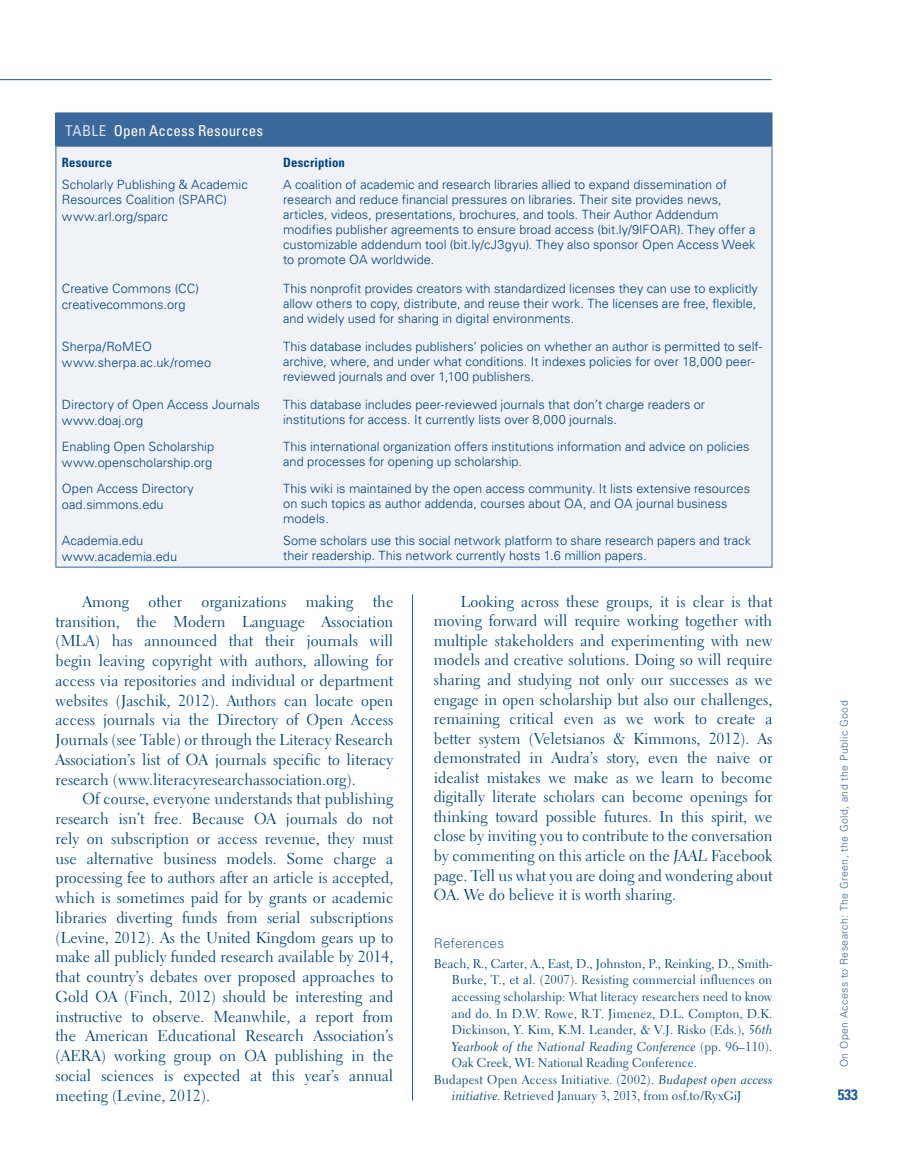
<style>
.page{position:relative;width:904px;height:1176px;background:#fff}
.page>*{position:absolute;margin:0;border:0;box-sizing:border-box;transform-origin:0 0}
.t1{font:15.75px/19.8px "Electra LH";color:#00447b;text-align:justify}
.t2{font:condensed 15px "Univers";letter-spacing:.01em;color:#fff}
.t3{font:700 condensed 15px "Univers";color:#1e5b8f}
.t4{font:300 13.5px "Univers 45";letter-spacing:.015em;color:#3b689a}
.t5{font:300 12.75px/15px "Univers 45";color:#00447b}
.t6{font:12.75px/16.5px "Electra LH";letter-spacing:.01em;color:#00447b;text-align:justify}
.t7{font:12.75px "Electra LH Cursive";letter-spacing:.015em;color:#00447b}
.t8{font:700 condensed 12.75px "Univers";letter-spacing:.015em;color:#00447b}
.t9{font:300 10.5px "Univers 45";letter-spacing:.045em;color:#3b689a}
.s1{color:#dae0ed}
.s2{font-family:"Electra LH Cursive"}
.s3{font-family:"Electra LH"}
</style>
<div class="page">
<hr style="left:1px;top:79px;width:770px;height:1px;background:#1e5b8f">
<hr style="left:412px;top:594px;width:1px;height:506px;background:#1e5b8f">
<div style="left:56px;top:147px;width:715px;height:419px;background:#eff2f7"></div>
<svg style="left:55px;top:145px;width:1px;height:28px"></svg>
<hr style="left:55px;top:173px;width:1px;height:103px;background:#3b689a">
<hr style="left:55px;top:276px;width:1px;height:58px;background:#3b689a">
<hr style="left:55px;top:334px;width:1px;height:59px;background:#3b689a">
<hr style="left:55px;top:393px;width:1px;height:41px;background:#3b689a">
<hr style="left:55px;top:434px;width:1px;height:42px;background:#3b689a">
<hr style="left:55px;top:476px;width:1px;height:52px;background:#3b689a">
<hr style="left:55px;top:528px;width:1px;height:38px;background:#3b689a">
<svg style="left:771px;top:145px;width:1px;height:28px"></svg>
<hr style="left:771px;top:173px;width:1px;height:103px;background:#3b689a">
<hr style="left:771px;top:276px;width:1px;height:58px;background:#3b689a">
<hr style="left:771px;top:334px;width:1px;height:59px;background:#3b689a">
<hr style="left:771px;top:393px;width:1px;height:41px;background:#3b689a">
<hr style="left:771px;top:434px;width:1px;height:42px;background:#3b689a">
<hr style="left:771px;top:476px;width:1px;height:52px;background:#3b689a">
<hr style="left:771px;top:528px;width:1px;height:38px;background:#3b689a">
<hr style="left:55px;top:112px;width:222px;height:1px;background:#3b689a">
<hr style="left:55px;top:113px;width:1px;height:32px;background:#3b689a">
<hr style="left:277px;top:112px;width:495px;height:1px;background:#3b689a">
<hr style="left:771px;top:113px;width:1px;height:32px;background:#3b689a">
<hr style="left:55px;top:566px;width:222px;height:1px;background:#3b689a">
<hr style="left:277px;top:566px;width:495px;height:1px;background:#3b689a">
<div style="left:56px;top:113px;width:715px;height:34px;background:#3b689a"></div>
<p class="t2" style="left:65px;top:125px;width:199px"><span class="s1">TABLE</span> Open Access Resources</p>
<p class="t8" style="left:62px;top:158px;width:52px">Resource</p>
<p class="t8" style="left:283px;top:158px;width:63px">Description</p>
<p class="t5" style="left:62px;top:178px;width:187px">Scholarly Publishing &amp; Academic<br>Resources Coalition (SPARC)</p>
<p class="t5" style="left:62px;top:210px;width:107px">www.arl.org/sparc</p>
<p class="t5" style="left:283px;top:178px;width:473px">A coalition of academic and research libraries allied to expand dissemination of research and reduce financial pressures on libraries. Their site provides news, articles, videos, presentations, brochures, and tools. Their Author Addendum modifies publisher agreements to ensure broad access (bit.ly/9lFOAR). They offer a customizable addendum tool (bit.ly/cJ3gyu). They also sponsor Open Access Week to promote OA worldwide.</p>
<p class="t5" style="left:62px;top:281px;width:139px;line-height:16.5px">Creative Commons (CC) creativecommons.org</p>
<p class="t5" style="left:283px;top:281px;width:476px">This nonprofit provides creators with standardized licenses they can use to explicitly allow others to copy, distribute, and reuse their work. The licenses are free, flexible, and widely used for sharing in digital environments.</p>
<p class="t5" style="left:62px;top:339px;width:151px;line-height:16.5px">Sherpa/RoMEO www.sherpa.ac.uk/romeo</p>
<p class="t5" style="left:283px;top:339px;width:480px">This database includes publishers’ policies on whether an author is permitted to self&shy;archive, where, and under what conditions. It indexes policies for over 18,000 peer&shy;reviewed journals and over 1,100 publishers.</p>
<p class="t5" style="left:62px;top:397px;width:199px;line-height:16.5px">Directory of Open Access Journals www.doaj.org</p>
<p class="t5" style="left:283px;top:398px;width:423px">This database includes peer-reviewed journals that don’t charge readers or institutions for access. It currently lists over 8,000 journals.</p>
<p class="t5" style="left:62px;top:438px;width:154px;line-height:16.5px">Enabling Open Scholarship www.openscholarship.org</p>
<p class="t5" style="left:283px;top:439px;width:467px">This international organization offers institutions information and advice on policies and processes for opening up scholarship.</p>
<p class="t5" style="left:62px;top:480px;width:133px;line-height:16.5px">Open Access Directory oad.simmons.edu</p>
<p class="t5" style="left:283px;top:481px;width:468px">This wiki is maintained by the open access community. It lists extensive resources on such topics as author addenda, courses about OA, and OA journal business models.</p>
<p class="t5" style="left:62px;top:532px;width:117px;line-height:16.5px">Academia.edu www.academia.edu</p>
<p class="t5" style="left:283px;top:533px;width:469px">Some scholars use this social network platform to share research papers and track their readership. This network currently hosts 1.6 million papers.</p>
<p class="t1" style="left:433px;top:593px;width:340px;text-indent:27px">Looking across these groups, it is clear is that moving forward will require working together with multiple stakeholders and experimenting with new models and creative solutions. Doing so will require sharing and studying not only our successes as we engage in open scholarship but also our challenges, remaining critical even as we work to create a better system (Veletsianos &amp; Kimmons, 2012). As demonstrated in Audra’s story, even the naive or idealist mistakes we make as we learn to become digitally literate scholars can become openings for thinking toward possible futures. In this spirit, we close by inviting you to contribute to the conversation by commenting on this article on the <span class="s2">JAAL</span> Facebook page. Tell us what you are doing and wondering about OA. We do believe it is worth sharing.</p>
<p class="t4" style="left:433px;top:938px;width:72px">References</p>
<p class="t6" style="left:451px;top:956px;width:322px;text-indent:-18px">Beach, R., Carter, A., East, D., Johnston, P., Reinking, D., Smith-Burke, T., et al. (2007). Resisting commercial influences on accessing scholarship: What literacy researchers need to know and do. In D.W. Rowe, R.T. Jimenez, D.L. Compton, D.K.<br>Dickinson, Y. Kim, K.M. Leander, &amp; V.J. Risko (Eds.), <span class="s2">56th</span></p>
<p class="t7" style="left:451px;top:1041px;width:322px">Yearbook of the National Reading Conference <span class="s3">(pp. 96–110).</span></p>
<p class="t6" style="left:451px;top:1055px;width:246px">Oak Creek, WI: National Reading Conference.</p>
<p class="t6" style="left:433px;top:1072px;width:340px">Budapest Open Access Initiative. (2002). <span class="s2">Budapest open access</span></p>
<p class="t6" style="left:451px;top:1088px;width:291px"><span class="s2">initiative</span>. Retrieved January 3, 2013, from osf.to/RyxGiJ</p>
<p class="t1" style="left:55px;top:593px;width:339px;text-indent:27px">Among other organizations making the transition, the Modern Language Association (MLA) has announced that their journals will begin leaving copyright with authors, allowing for access via repositories and individual or department websites (Jaschik, 2012). Authors can locate open access journals via the Directory of Open Access Journals (see Table) or through the Literacy Research Association’s list of OA journals specific to literacy research (www.literacyresearchassociation.org).</p>
<p class="t1" style="left:55px;top:790px;width:339px;text-indent:27px">Of course, everyone understands that publishing research isn’t free. Because OA journals do not rely on subscription or access revenue, they must use alternative business models. Some charge a processing fee to authors after an article is accepted, which is sometimes paid for by grants or academic libraries diverting funds from serial subscriptions (Levine, 2012). As the United Kingdom gears up to make all publicly funded research available by 2014, that country’s debates over proposed approaches to Gold OA (Finch, 2012) should be interesting and instructive to observe. Meanwhile, a report from the American Educational Research Association’s (AERA) working group on OA publishing in the social sciences is expected at this year’s annual meeting (Levine, 2012).</p>
<p class="t9" style="left:839px;top:1067px;width:368px;rotate:-90deg">On Open Access to Research: The Green, the Gold, and the Public Good</p>
<p class="t3" style="left:837px;top:1089px;width:21px">533</p>
</div>
